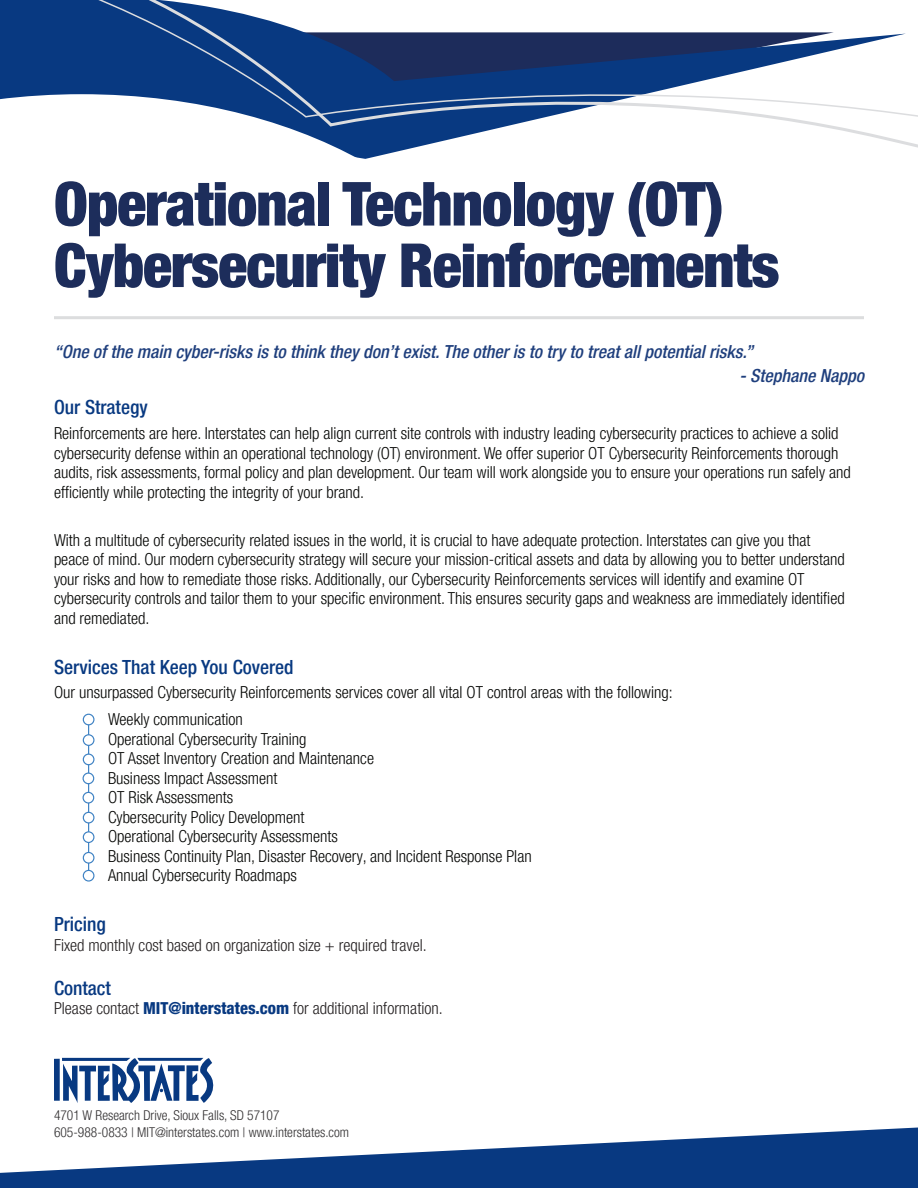
<style>
.page{position:relative;width:918px;height:1188px;background:#fff}
.page>*{position:absolute;margin:0;border:0;box-sizing:border-box;transform-origin:0 0}
.t1{font:900 condensed 60.9px "Helvetica Neue LT Pro";letter-spacing:-.02em;color:#1d2d5b}
.t2{font:500 condensed 19.5px "Helvetica Neue LT Pro";color:#083981}
.t3{font:italic 500 condensed 18px "Helvetica Neue LT Pro";color:#1f3f7d}
.t4{font:300 condensed 16.5px/19.5px "Helvetica Neue LT Pro";color:#040503}
.t5{font:300 condensed 16.5px "Helvetica Neue LT Pro";color:#231f20}
.t6{font:300 condensed 13.5px "Helvetica Neue LT Pro";color:#312f30}
.s1{font-weight:800;color:#083981}
</style>
<div class="page">
<svg style="left:54px;top:1058px;width:159px;height:45px"></svg>
<svg style="left:0;top:1128px;width:918px;height:60px;fill:#083981"></svg>
<div style="left:0;top:0;width:56px;height:94px;background:#083981"></div>
<div style="left:56px;top:0;width:74px;height:96px;background:#083981"></div>
<svg style="left:130px;top:0;width:788px;height:159px"></svg>
<hr style="left:54px;top:316px;width:810px;height:3px;background:#dcddde">
<hr style="left:88px;top:720px;width:1px;height:151px;background:#3d81c3">
<div style="left:83px;top:714px;width:11px;height:11px;background:#fff;border-radius:50%"></div>
<div style="left:83px;top:714px;width:11px;height:11px;border:1px solid #3d81c3;border-radius:50%"></div>
<div style="left:83px;top:735px;width:11px;height:10px;background:#fff;border-radius:50%"></div>
<div style="left:83px;top:734px;width:11px;height:12px;border:1px solid #3d81c3;border-radius:50%"></div>
<div style="left:83px;top:754px;width:11px;height:11px;background:#fff;border-radius:50%"></div>
<div style="left:83px;top:754px;width:11px;height:11px;border:1px solid #3d81c3;border-radius:50%"></div>
<div style="left:83px;top:773px;width:11px;height:11px;background:#fff;border-radius:50%"></div>
<div style="left:83px;top:773px;width:11px;height:11px;border:1px solid #3d81c3;border-radius:50%"></div>
<div style="left:83px;top:792px;width:11px;height:11px;background:#fff;border-radius:50%"></div>
<div style="left:83px;top:792px;width:11px;height:12px;border:1px solid #3d81c3;border-radius:50%"></div>
<div style="left:83px;top:812px;width:11px;height:11px;background:#fff;border-radius:50%"></div>
<div style="left:83px;top:812px;width:11px;height:12px;border:1px solid #3d81c3;border-radius:50%"></div>
<div style="left:83px;top:832px;width:11px;height:10px;background:#fff;border-radius:50%"></div>
<div style="left:83px;top:831px;width:11px;height:12px;border:1px solid #3d81c3;border-radius:50%"></div>
<div style="left:83px;top:870px;width:11px;height:12px;border:1px solid #3d81c3;border-radius:50%"></div>
<div style="left:83px;top:852px;width:11px;height:11px;background:#fff;border-radius:50%"></div>
<div style="left:83px;top:852px;width:11px;height:12px;border:1px solid #3d81c3;border-radius:50%"></div>
<p class="t1" style="left:54px;top:168px;width:671px">Operational Technology (OT)</p>
<p class="t1" style="left:54px;top:229px;width:727px">Cybersecurity Reinforcements</p>
<p class="t3" style="left:54px;top:341px;width:701px">“One of the main cyber-risks is to think they don’t exist. The other is to try to treat all potential risks.”</p>
<p class="t3" style="left:739px;top:365px;width:126px">- Stephane Nappo</p>
<p class="t2" style="left:54px;top:395px;width:95px">Our Strategy</p>
<p class="t4" style="left:54px;top:423px;width:798px">Reinforcements are here. Interstates can help align current site controls with industry leading cybersecurity practices to achieve a solid cybersecurity defense within an operational technology (OT) environment. We offer superior OT Cybersecurity Reinforcements thorough audits, risk assessments, formal policy and plan development. Our team will work alongside you to ensure your operations run safely and efficiently while protecting the integrity of your brand.</p>
<p class="t4" style="left:54px;top:530px;width:758px">With a multitude of cybersecurity related issues in the world, it is crucial to have adequate protection. Interstates can give you that</p>
<p class="t4" style="left:54px;top:549px;width:792px">peace of mind. Our modern cybersecurity strategy will secure your mission-critical assets and data by allowing you to better understand your risks and how to remediate those risks. Additionally, our Cybersecurity Reinforcements services will identify and examine OT</p>
<p class="t4" style="left:54px;top:588px;width:792px">cybersecurity controls and tailor them to your specific environment. This ensures security gaps and weakness are immediately identified and remediated.</p>
<p class="t2" style="left:54px;top:655px;width:241px">Services That Keep You Covered</p>
<p class="t4" style="left:54px;top:682px;width:620px">Our unsurpassed Cybersecurity Reinforcements services cover all vital OT control areas with the following:</p>
<p class="t4" style="left:108px;top:710px;width:136px">Weekly communication</p>
<p class="t4" style="left:108px;top:729px;width:200px">Operational Cybersecurity Training</p>
<p class="t4" style="left:108px;top:749px;width:268px">OT Asset Inventory Creation and Maintenance</p>
<p class="t4" style="left:108px;top:768px;width:171px">Business Impact Assessment</p>
<p class="t4" style="left:108px;top:788px;width:127px">OT Risk Assessments</p>
<p class="t4" style="left:108px;top:807px;width:198px">Cybersecurity Policy Development</p>
<p class="t4" style="left:108px;top:827px;width:231px">Operational Cybersecurity Assessments</p>
<p class="t4" style="left:108px;top:846px;width:425px">Business Continuity Plan, Disaster Recovery, and Incident Response Plan</p>
<p class="t4" style="left:108px;top:866px;width:190px">Annual Cybersecurity Roadmaps</p>
<p class="t2" style="left:54px;top:912px;width:53px">Pricing</p>
<p class="t5" style="left:54px;top:935px;width:374px">Fixed monthly cost based on organization size + required travel.</p>
<p class="t2" style="left:54px;top:976px;width:59px">Contact</p>
<p class="t5" style="left:54px;top:999px;width:390px">Please contact <span class="s1">MIT@interstates.com</span> for additional information.</p>
<p class="t6" style="left:54px;top:1108px;width:227px">4701 W Research Drive, Sioux Falls, SD 57107</p>
<p class="t6" style="left:54px;top:1124px;width:297px">605-988-0833 | MIT@interstates.com | www.interstates.com</p>
</div>
